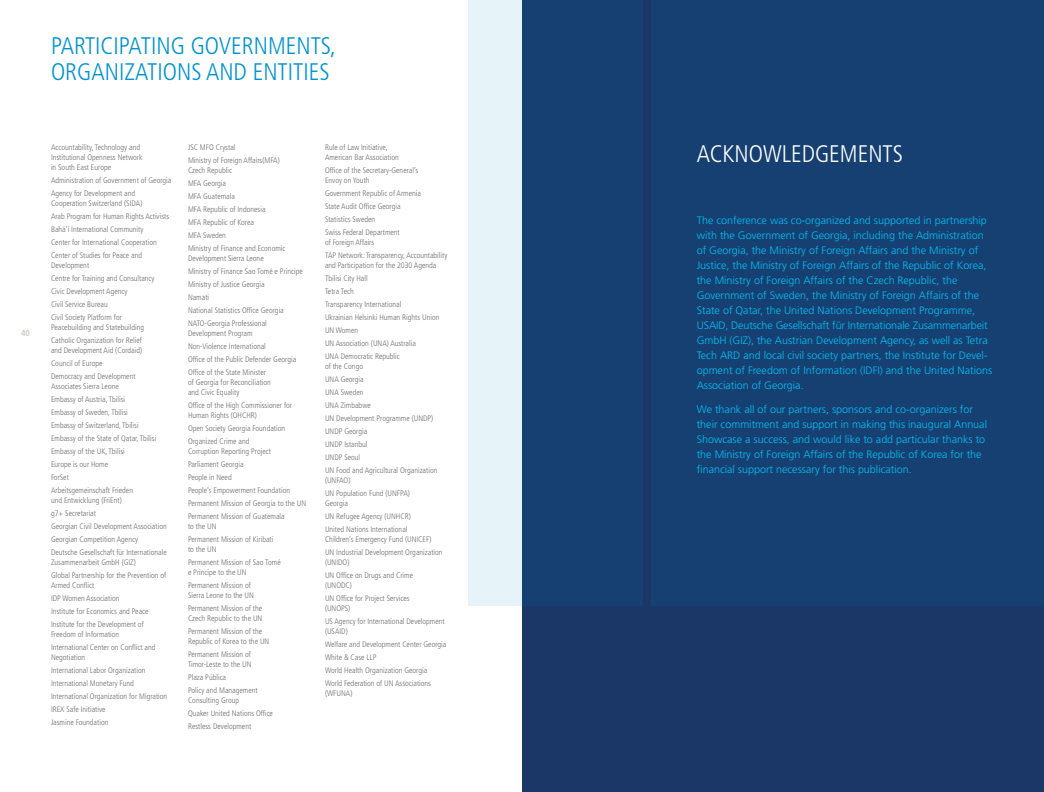
<style>
.page{position:relative;width:1044px;height:792px;background:#fff}
.page>*{position:absolute;margin:0;border:0;box-sizing:border-box;transform-origin:0 0}
.t1{font:300 condensed 24px/26px "Frutiger";color:#0093d0}
.t2{font:300 condensed 24px "Frutiger";color:#fff}
.t3{font:300 10.8px/15px "Frutiger";color:#00c0f3}
.t4{font:condensed 9px "Frutiger";color:#b6c0b6}
.t5{font:300 condensed 8px/13px "Frutiger";color:#6d6e71}
</style>
<div class="page">
<div style="left:522px;top:0;width:522px;height:792px;background:#1a3768"></div>
<div style="left:468px;top:0;width:54px;height:606px;background:#e6f4fa"></div>
<div style="left:652px;top:0;width:392px;height:606px;background:#174072"></div>
<h1 class="t1" style="left:51px;top:33px;width:287px">PARTICIPATING GOVERNMENTS,<br>ORGANIZATIONS AND ENTITIES</h1>
<p class="t4" style="left:21px;top:327px;width:10px">40</p>
<p class="t5" style="left:51px;top:142px;width:93px;line-height:10px">Accountability, Technology and<br>Institutional Openness Network in South East Europe</p>
<p class="t5" style="left:51px;top:174px;width:122px">Administration of Government of Georgia<br>Agency for Development and</p>
<p class="t5" style="left:51px;top:197px;width:120px">Cooperation Switzerland (SIDA)<br>Arab Program for Human Rights Activists Bahá’í International Community<br>Center for International Cooperation Center of Studies for Peace and</p>
<p class="t5" style="left:51px;top:259px;width:105px">Development<br>Centre for Training and Consultancy<br>Civic Development Agency<br>Civil Service Bureau<br>Civil Society Platform for</p>
<p class="t5" style="left:51px;top:321px;width:95px">Peacebuilding and Statebuilding<br>Catholic Organization for Relief</p>
<p class="t5" style="left:51px;top:344px;width:93px">and Development Aid (Cordaid)<br>Council of Europe<br>Democracy and Development</p>
<p class="t5" style="left:51px;top:380px;width:107px">Associates Sierra Leone<br>Embassy of Austria, Tbilisi<br>Embassy of Sweden, Tbilisi<br>Embassy of Switzerland, Tbilisi<br>Embassy of the State of Qatar, Tbilisi<br>Embassy of the UK, Tbilisi<br>Europe is our Home<br>ForSet<br>Arbeitsgemeinschaft Frieden</p>
<p class="t5" style="left:51px;top:494px;width:117px">und Entwicklung (FriEnt)<br>g7+ Secretariat<br>Georgian Civil Development Association<br>Georgian Competition Agency<br>Deutsche Gesellschaft für Internationale</p>
<p class="t5" style="left:51px;top:556px;width:117px">Zusammenarbeit GmbH (GIZ)<br>Global Partnership for the Prevention of</p>
<p class="t5" style="left:51px;top:579px;width:99px">Armed Conflict<br>IDP Women Association<br>Institute for Economics and Peace<br>Institute for the Development of</p>
<p class="t5" style="left:51px;top:628px;width:106px">Freedom of Information<br>International Center on Conflict and</p>
<p class="t5" style="left:51px;top:651px;width:118px">Negotiation<br>International Labor Organization<br>International Monetary Fund<br>International Organization for Migration<br>IREX Safe Initiative<br>Jasmine Foundation</p>
<p class="t5" style="left:188px;top:141px;width:93px">JSC MFO Crystal<br>Ministry of Foreign Affairs(MFA)</p>
<p class="t5" style="left:188px;top:164px;width:99px">Czech Republic<br>MFA Georgia<br>MFA Guatemala<br>MFA Republic of Indonesia<br>MFA Republic of Korea<br>MFA Sweden<br>Ministry of Finance and Economic</p>
<p class="t5" style="left:188px;top:252px;width:116px">Development Sierra Leone<br>Ministry of Finance Sao Tomé e Principe<br>Ministry of Justice Georgia<br>Namati<br>National Statistics Office Georgia<br>NATO-Georgia Professional</p>
<p class="t5" style="left:188px;top:327px;width:110px">Development Program<br>Non-Violence International<br>Office of the Public Defender Georgia<br>Office of the State Minister</p>
<p class="t5" style="left:188px;top:377px;width:84px;line-height:10px">of Georgia for Reconciliation and Civic Equality</p>
<p class="t5" style="left:188px;top:400px;width:106px;line-height:10px">Office of the High Commissioner for<br>Human Rights (OHCHR)</p>
<p class="t5" style="left:188px;top:422px;width:99px">Open Society Georgia Foundation<br>Organized Crime and</p>
<p class="t5" style="left:188px;top:445px;width:120px">Corruption Reporting Project<br>Parliament Georgia<br>People in Need<br>People’s Empowerment Foundation<br>Permanent Mission of Georgia to the UN<br>Permanent Mission of Guatemala</p>
<p class="t5" style="left:188px;top:520px;width:87px">to the UN<br>Permanent Mission of Kiribati</p>
<p class="t5" style="left:188px;top:543px;width:94px">to the UN<br>Permanent Mission of Sao Tomé</p>
<p class="t5" style="left:188px;top:566px;width:64px">e Principe to the UN<br>Permanent Mission of</p>
<p class="t5" style="left:188px;top:589px;width:76px">Sierra Leone to the UN<br>Permanent Mission of the</p>
<p class="t5" style="left:188px;top:612px;width:76px">Czech Republic to the UN<br>Permanent Mission of the</p>
<p class="t5" style="left:188px;top:635px;width:83px">Republic of Korea to the UN<br>Permanent Mission of</p>
<p class="t5" style="left:188px;top:658px;width:71px">Timor-Leste to the UN<br>Plaza Pública<br>Policy and Management</p>
<p class="t5" style="left:188px;top:694px;width:87px">Consulting Group<br>Quaker United Nations Office<br>Restless Development</p>
<p class="t5" style="left:325px;top:142px;width:75px;line-height:10px">Rule of Law Initiative,<br>American Bar Association</p>
<p class="t5" style="left:325px;top:165px;width:95px;line-height:10px">Office of the Secretary-General’s<br>Envoy on Youth</p>
<p class="t5" style="left:325px;top:187px;width:98px">Government Republic of Armenia<br>State Audit Office Georgia<br>Statistics Sweden<br>Swiss Federal Department</p>
<p class="t5" style="left:325px;top:236px;width:124px">of Foreign Affairs<br>TAP Network: Transparency, Accountability</p>
<p class="t5" style="left:325px;top:259px;width:116px">and Participation for the 2030 Agenda<br>Tbilisi City Hall<br>Tetra Tech<br>Transparency International<br>Ukrainian Helsinki Human Rights Union<br>UN Women<br>UN Association (UNA) Australia<br>UNA Democratic Republic</p>
<p class="t5" style="left:325px;top:360px;width:114px">of the Congo<br>UNA Georgia<br>UNA Sweden<br>UNA Zimbabwe<br>UN Development Programme (UNDP)<br>UNDP Georgia<br>UNDP Istanbul<br>UNDP Seoul<br>UN Food and Agricultural Organization</p>
<p class="t5" style="left:325px;top:474px;width:86px">(UNFAO)<br>UN Population Fund (UNFPA)</p>
<p class="t5" style="left:325px;top:497px;width:87px">Georgia<br>UN Refugee Agency (UNHCR)<br>United Nations International</p>
<p class="t5" style="left:325px;top:533px;width:119px">Children’s Emergency Fund (UNICEF)<br>UN Industrial Development Organization</p>
<p class="t5" style="left:325px;top:556px;width:90px">(UNIDO)<br>UN Office on Drugs and Crime</p>
<p class="t5" style="left:325px;top:579px;width:86px">(UNODC)<br>UN Office for Project Services</p>
<p class="t5" style="left:325px;top:602px;width:121px">(UNOPS)<br>US Agency for International Development</p>
<p class="t5" style="left:325px;top:625px;width:123px">(USAID)<br>Welfare and Development Center Georgia<br>White &amp; Case LLP<br>World Health Organization Georgia<br>World Federation of UN Associations</p>
<p class="t5" style="left:325px;top:687px;width:29px">(WFUNA)</p>
<h1 class="t2" style="left:697px;top:140px;width:208px">ACKNOWLEDGEMENTS</h1>
<p class="t3" style="left:697px;top:213px;width:297px">The conference was co-organized and supported in partnership with the Government of Georgia, including the Administration of Georgia, the Ministry of Foreign Affairs and the Ministry of Justice, the Ministry of Foreign Affairs of the Republic of Korea, the Ministry of Foreign Affairs of the Czech Republic, the Government of Sweden, the Ministry of Foreign Affairs of the State of Qatar, the United Nations Development Programme, USAID, Deutsche Gesellschaft für Internationale Zusammenarbeit GmbH (GIZ), the Austrian Development Agency, as well as Tetra Tech ARD and local civil society partners, the Institute for Devel&shy;opment of Freedom of Information (IDFI) and the United Nations Association of Georgia.</p>
<p class="t3" style="left:697px;top:402px;width:292px">We thank all of our partners, sponsors and co-organizers for their commitment and support in making this inaugural Annual Showcase a success, and would like to add particular thanks to the Ministry of Foreign Affairs of the Republic of Korea for the financial support necessary for this publication.</p>
</div>
